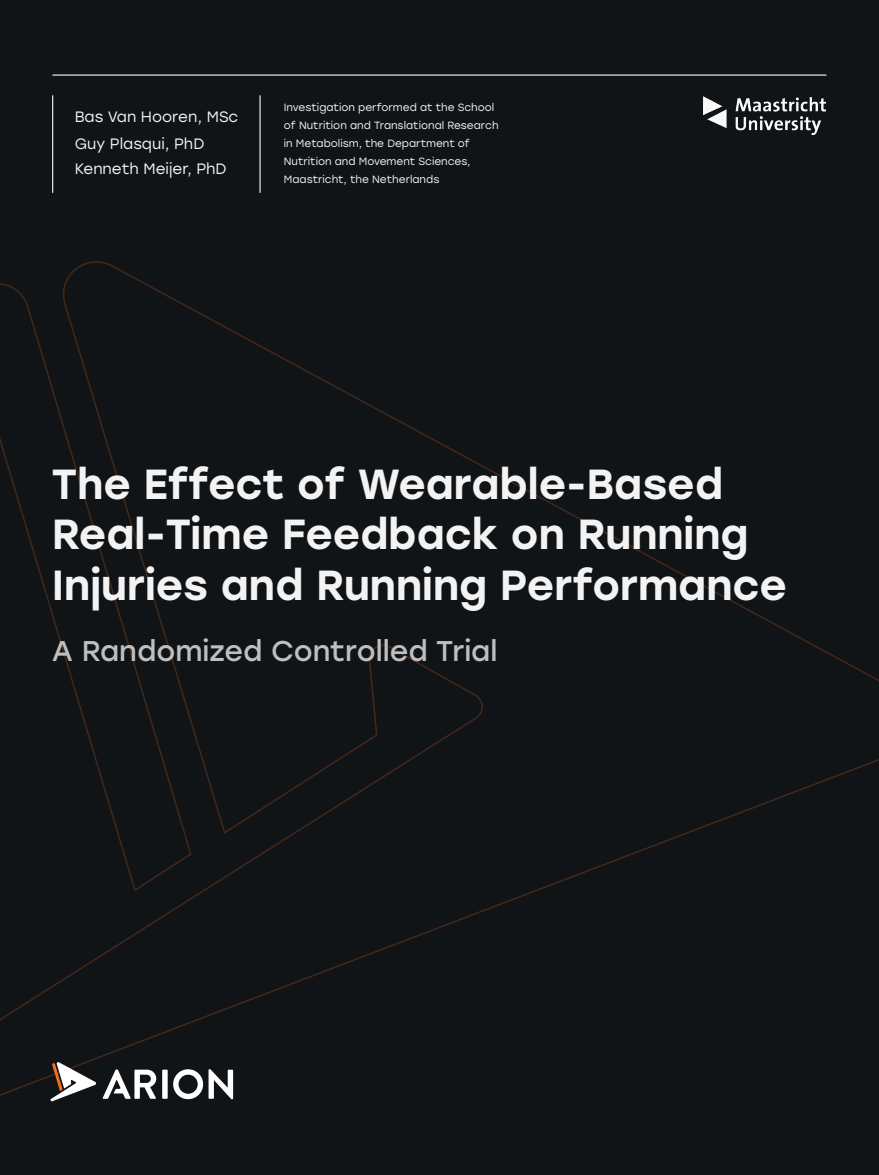
<style>
.page{position:relative;width:879px;height:1175px;background:#fff}
.page>*{position:absolute;margin:0;border:0;box-sizing:border-box;transform-origin:0 0}
.t1{font:500 42px/50.4px "Stolzl";color:#f3f3f3}
.t2{font:28.5px "Stolzl";color:#c0bfbf}
.t3{font:15px/25.2px "Stolzl";color:#f3f3f3}
.t4{font:10.5px/18px "Stolzl";color:#f3f3f3}
</style>
<div class="page">
<div style="left:0;top:0;width:878px;height:1175px;background:#101417"></div>
<div style="left:0;top:261px;width:878px;height:848px;background:#101417"></div>
<svg style="left:103px;top:1069px;width:53px;height:30px"></svg>
<div style="left:162px;top:1070px;width:5px;height:29px;background:#fff"></div>
<svg style="left:173px;top:1069px;width:60px;height:30px"></svg>
<svg style="left:50px;top:1062px;width:46px;height:39px"></svg>
<hr style="left:52px;top:75px;width:774px;height:1px;background:#f5f6f6">
<hr style="left:52px;top:95px;width:1px;height:98px;background:#f5f6f6">
<img style="left:703px;top:96px;width:122px;height:39px">
<hr style="left:259px;top:95px;width:1px;height:98px;background:#f5f6f6">
<h3 class="t3" style="left:75px;top:104px;width:165px">Bas Van Hooren, MSc</h3>
<p class="t4" style="left:284px;top:98px;width:216px">Investigation performed at the School of Nutrition and Translational Research in Metabolism, the Department of Nutrition and Movement Sciences, Maastricht, the Netherlands</p>
<h3 class="t3" style="left:75px;top:131px;width:153px">Guy Plasqui, PhD<br>Kenneth Meijer, PhD</h3>
<h1 class="t1" style="left:52px;top:457px;width:736px">The Effect of Wearable-Based<br>Real-Time Feedback on Running<br>Injuries and Running Performance</h1>
<h2 class="t2" style="left:52px;top:631px;width:447px">A Randomized Controlled Trial</h2>
</div>
